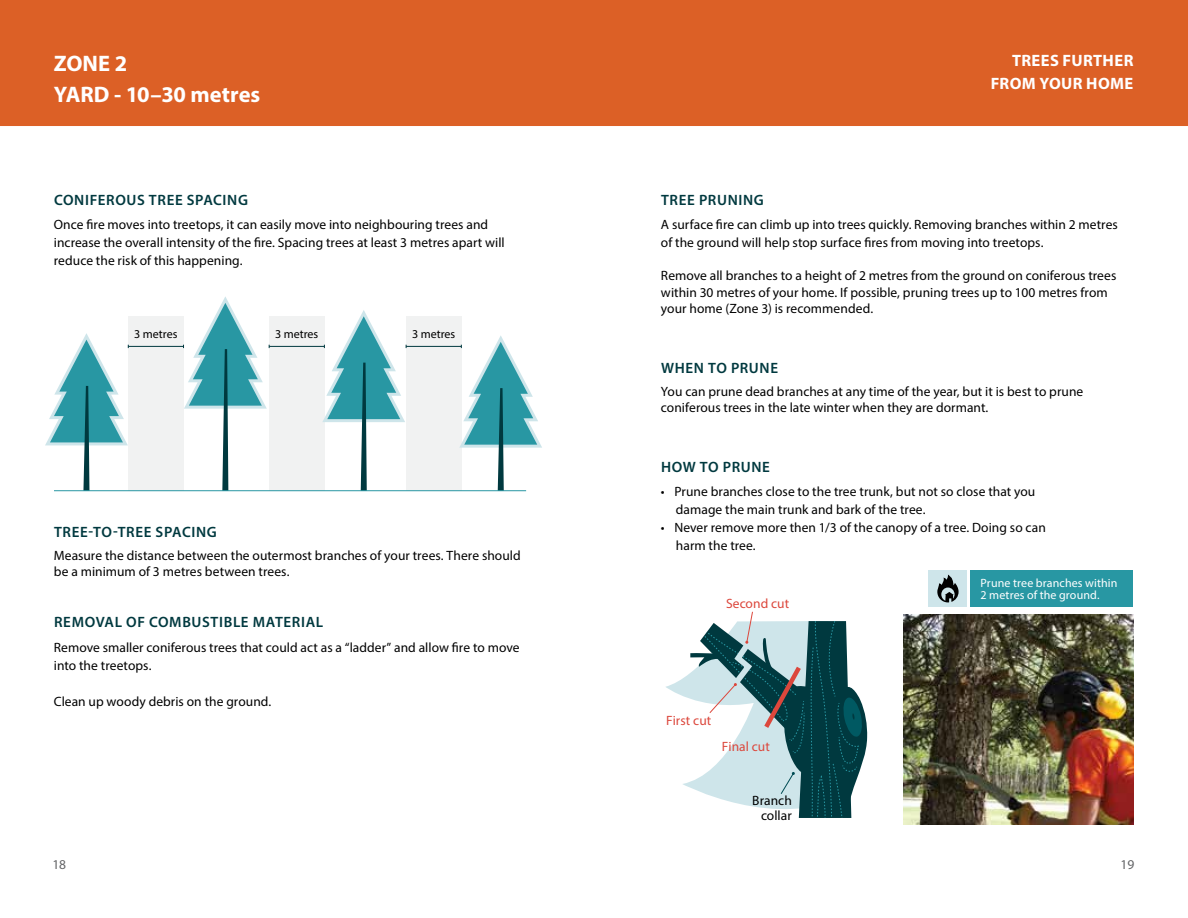
<style>
.page{position:relative;width:1188px;height:918px;background:#fff}
.page>*{position:absolute;margin:0;border:0;box-sizing:border-box;transform-origin:0 0}
.t1{font:700 22.5px/31.5px "Myriad Pro";color:#fff}
.t2{font:700 16.5px/22.5px "Myriad Pro";letter-spacing:.02em;color:#fff;text-align:right}
.t3{font:600 15px "Myriad Pro";letter-spacing:.045em;color:#00393f}
.t4{font:13.5px/18px "Myriad Pro";letter-spacing:.005em;color:#000}
.t5{font:13.5px "Myriad Pro";letter-spacing:.005em;color:#dc473c}
.t6{font:13.5px "Myriad Pro";color:#636466}
.t7{font:12px/12px "Myriad Pro";letter-spacing:.005em;color:#fff}
.t8{font:12px "Myriad Pro";color:#000}
</style>
<div class="page">
<svg style="left:666px;top:611px;width:201px;height:207px"></svg>
<div style="left:128px;top:316px;width:56px;height:175px;background:#f1f2f2"></div>
<div style="left:269px;top:316px;width:56px;height:175px;background:#f1f2f2"></div>
<div style="left:406px;top:316px;width:56px;height:175px;background:#f1f2f2"></div>
<div style="left:0;top:0;width:1188px;height:126px;background:#dc6026"></div>
<hr style="left:54px;top:490px;width:472px;height:1px;background:#2897a3">
<hr style="left:128px;top:346px;width:56px;height:1px;background:#00393f">
<svg style="left:45px;top:333px;width:84px;height:158px"></svg>
<hr style="left:269px;top:346px;width:55px;height:1px;background:#00393f">
<svg style="left:183px;top:296px;width:87px;height:195px"></svg>
<hr style="left:406px;top:346px;width:55px;height:1px;background:#00393f">
<svg style="left:322px;top:310px;width:85px;height:181px"></svg>
<svg style="left:459px;top:335px;width:83px;height:156px"></svg>
<img style="left:904px;top:615px;width:230px;height:210px">
<div style="left:971px;top:570px;width:162px;height:37px;background:#2897a3"></div>
<div style="left:929px;top:570px;width:38px;height:37px;background:#cee5ea"></div>
<svg style="left:937px;top:575px;width:22px;height:27px"></svg>
<h1 class="t1" style="left:54px;top:49px;width:208px">ZONE 2<br>YARD - 10–30 metres</h1>
<p class="t2" style="left:991px;top:51px;width:144px">TREES FURTHER<br>FROM YOUR HOME</p>
<p class="t3" style="left:54px;top:194px;width:196px">CONIFEROUS TREE SPACING</p>
<p class="t4" style="left:54px;top:217px;width:452px">Once fire moves into treetops, it can easily move into neighbouring trees and increase the overall intensity of the fire. Spacing trees at least 3 metres apart will reduce the risk of this happening.</p>
<p class="t8" style="left:134px;top:329px;width:45px">3 metres</p>
<p class="t8" style="left:275px;top:329px;width:45px">3 metres</p>
<p class="t8" style="left:412px;top:329px;width:45px">3 metres</p>
<p class="t3" style="left:54px;top:526px;width:164px">TREE-TO-TREE SPACING</p>
<p class="t4" style="left:54px;top:548px;width:468px;line-height:16.5px">Measure the distance between the outermost branches of your trees. There should be a minimum of 3 metres between trees.</p>
<p class="t3" style="left:54px;top:617px;width:271px">REMOVAL OF COMBUSTIBLE MATERIAL</p>
<p class="t4" style="left:54px;top:640px;width:467px">Remove smaller coniferous trees that could act as a “ladder” and allow fire to move into the treetops.</p>
<p class="t4" style="left:54px;top:694px;width:219px">Clean up woody debris on the ground.</p>
<p class="t3" style="left:661px;top:194px;width:104px">TREE PRUNING</p>
<p class="t4" style="left:661px;top:217px;width:458px">A surface fire can climb up into trees quickly. Removing branches within 2 metres of the ground will help stop surface fires from moving into treetops.</p>
<p class="t4" style="left:661px;top:269px;width:457px;line-height:16.5px">Remove all branches to a height of 2 metres from the ground on coniferous trees within 30 metres of your home. If possible, pruning trees up to 100 metres from your home (Zone 3) is recommended.</p>
<p class="t3" style="left:661px;top:362px;width:119px">WHEN TO PRUNE</p>
<p class="t4" style="left:661px;top:384px;width:424px;line-height:16.5px">You can prune dead branches at any time of the year, but it is best to prune coniferous trees in the late winter when they are dormant.</p>
<p class="t3" style="left:661px;top:461px;width:110px">HOW TO PRUNE</p>
<p class="t4" style="left:676px;top:484px;width:361px;text-indent:-15px">• Prune branches close to the tree trunk, but not so close that you damage the main trunk and bark of the tree.</p>
<p class="t4" style="left:676px;top:520px;width:371px;text-indent:-15px">• Never remove more then 1/3 of the canopy of a tree. Doing so can harm the tree.</p>
<p class="t5" style="left:726px;top:598px;width:65px">Second cut</p>
<p class="t5" style="left:666px;top:715px;width:47px">First cut</p>
<p class="t5" style="left:722px;top:741px;width:49px">Final cut</p>
<p class="t4" style="left:752px;top:794px;width:41px;line-height:15px;text-align:right">Branch collar</p>
<p class="t7" style="left:981px;top:578px;width:138px">Prune tree branches within<br>2 metres of the ground.</p>
<p class="t6" style="left:52px;top:859px;width:15px">18</p>
<p class="t6" style="left:1121px;top:859px;width:15px">19</p>
</div>
